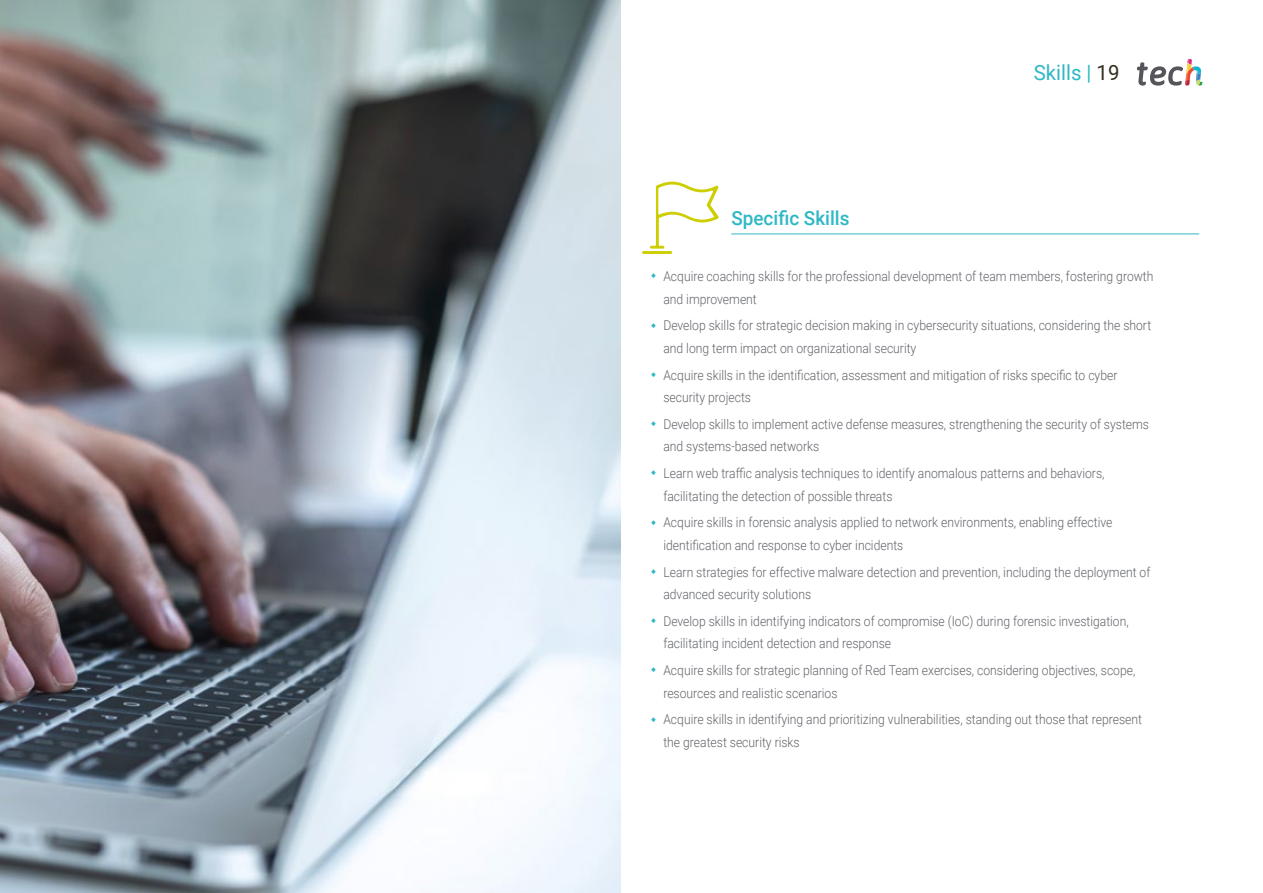
<style>
.page{position:relative;width:1263px;height:893px;background:#fff}
.page>*{position:absolute;margin:0;border:0;box-sizing:border-box;transform-origin:0 0}
.t1{font:21px "Roboto";color:#2db8c5}
.t2{font:500 19.5px "Roboto";color:#2db8c5}
.t3{font:300 13.5px/22.5px "Roboto";color:#61646a;scale:.9 1}
.s1{color:#312e20}
</style>
<div class="page">
<hr style="left:731px;top:234px;width:468px;height:1px;background:#2db8c5">
<hr style="left:642px;top:251px;width:30px;height:3px;background:#cdce00">
<svg style="left:650px;top:182px;width:69px;height:67px"></svg>
<img style="left:0;top:0;width:621px;height:893px">
<svg style="left:1137px;top:59px;width:65px;height:27px"></svg>
<h2 class="t2" style="left:731px;top:205px;width:120px">Specific Skills</h2>
<h1 class="t1" style="left:1034px;top:57px;width:87px">Skills | <span class="s1">19</span></h1>
<p class="t3" style="left:663px;top:265px;width:546px">Acquire coaching skills for the professional development of team members, fostering growth and improvement</p>
<p class="t3" style="left:663px;top:314px;width:544px">Develop skills for strategic decision making in cybersecurity situations, considering the short and long term impact on organizational security</p>
<p class="t3" style="left:663px;top:363px;width:506px">Acquire skills in the identification, assessment and mitigation of risks specific to cyber security projects</p>
<p class="t3" style="left:663px;top:412px;width:541px">Develop skills to implement active defense measures, strengthening the security of systems and systems-based networks</p>
<p class="t3" style="left:663px;top:462px;width:492px">Learn web traffic analysis techniques to identify anomalous patterns and behaviors, facilitating the detection of possible threats</p>
<p class="t3" style="left:663px;top:511px;width:500px">Acquire skills in forensic analysis applied to network environments, enabling effective identification and response to cyber incidents</p>
<p class="t3" style="left:663px;top:560px;width:543px">Learn strategies for effective malware detection and prevention, including the deployment of advanced security solutions</p>
<p class="t3" style="left:663px;top:609px;width:519px">Develop skills in identifying indicators of compromise (IoC) during forensic investigation, facilitating incident detection and response</p>
<p class="t3" style="left:663px;top:659px;width:526px">Acquire skills for strategic planning of Red Team exercises, considering objectives, scope, resources and realistic scenarios</p>
<p class="t3" style="left:663px;top:708px;width:533px">Acquire skills in identifying and prioritizing vulnerabilities, standing out those that represent the greatest security risks</p>
</div>
